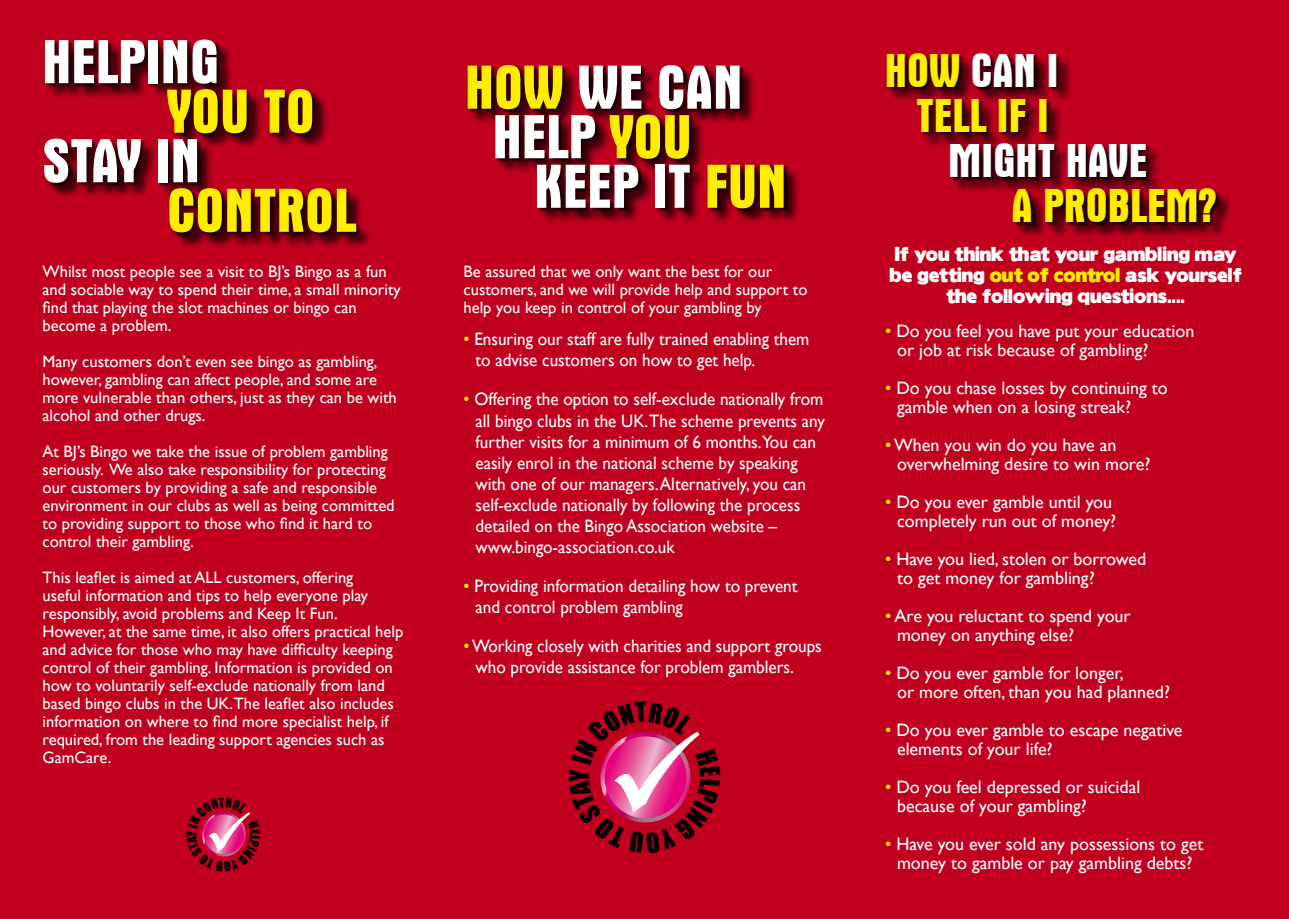
<style>
.page{position:relative;width:1289px;height:919px;background:#fff}
.page>*{position:absolute;margin:0;border:0;box-sizing:border-box;transform-origin:0 0}
.t1{font:700 condensed 63px "Aurora BT";color:#fff}
.t2{font:700 condensed 63px "Aurora BT";color:#ffed00}
.t3{font:700 condensed 48px/45px "Aurora BT";color:#ffed00;text-align:center}
.t4{font:700 condensed 48px "Aurora BT";color:#fff}
.t5{font:18px/21px "Gill Sans";color:#fff;scale:.95 1}
.t6{font:18px/19.5px "Gill Sans";color:#fff}
.t7{font:18px/21px "Boris Black Bloxx";color:#fff;text-align:center}
.t8{font:16.5px/18px "Gill Sans";color:#fff}
.s1{color:#ffed00}
.s2{color:#fff}
</style>
<div class="page">
<div style="left:0;top:0;width:1288px;height:918px;background:#c1001f"></div>
<div style="left:46px;top:41px;width:327px;height:209px;background:#000;opacity:.75"></div>
<div style="left:44px;top:39px;width:318px;height:199px;background:#000;opacity:.75"></div>
<div style="left:469px;top:67px;width:332px;height:158px;background:#000;opacity:.75"></div>
<div style="left:467px;top:64px;width:322px;height:149px;background:#000;opacity:.75"></div>
<div style="left:888px;top:55px;width:344px;height:185px;background:#000;opacity:.75"></div>
<div style="left:887px;top:54px;width:334px;height:174px;background:#000;opacity:.75"></div>
<svg style="left:201px;top:812px;width:45px;height:45px"></svg>
<svg style="left:600px;top:732px;width:91px;height:91px"></svg>
<h1 class="t1" style="left:42px;top:26px;width:179px">HELPING</h1>
<h1 class="t2" style="left:167px;top:75px;width:149px">YOU TO</h1>
<h1 class="t1" style="left:42px;top:125px;width:159px">STAY IN</h1>
<h1 class="t2" style="left:167px;top:174px;width:191px">CONTROL</h1>
<p class="t8" style="left:43px;top:263px;width:360px">Whilst most people see a visit to BJ’s Bingo as a fun and sociable way to spend their time, a small minority find that playing the slot machines or bingo can become a problem.</p>
<p class="t8" style="left:43px;top:353px;width:356px">Many customers don’t even see bingo as gambling, however, gambling can affect people, and some are more vulnerable than others, just as they can be with alcohol and other drugs.</p>
<p class="t8" style="left:43px;top:443px;width:353px">At BJ’s Bingo we take the issue of problem gambling seriously. We also take responsibility for protecting our customers by providing a safe and responsible environment in our clubs as well as being committed to providing support to those who find it hard to control their gambling.</p>
<p class="t8" style="left:43px;top:569px;width:362px">This leaflet is aimed at ALL customers, offering<br>useful information and tips to help everyone play responsibly, avoid problems and Keep It Fun.<br>However, at the same time, it also offers practical help and advice for those who may have difficulty keeping control of their gambling. Information is provided on how to voluntarily self-exclude nationally from land based bingo clubs in the UK.The leaflet also includes information on where to find more specialist help, if required, from the leading support agencies such as GamCare.</p>
<h1 class="t1" style="left:465px;top:51px;width:279px"><span class="s1">HOW</span> WE CAN</h1>
<h1 class="t1" style="left:492px;top:101px;width:201px">HELP <span class="s1">YOU</span></h1>
<h1 class="t1" style="left:534px;top:150px;width:254px">KEEP IT <span class="s1">FUN</span></h1>
<p class="t8" style="left:463px;top:263px;width:345px">Be assured that we only want the best for our customers, and we will provide help and support to help you keep in control of your gambling by</p>
<p class="t5" style="left:475px;top:329px;width:353px;text-indent:-12px"><span class="s1">•</span> Ensuring our staff are fully trained enabling them to advise customers on how to get help.</p>
<p class="t5" style="left:475px;top:389px;width:369px;text-indent:-12px"><span class="s1">•</span> Offering the option to self-exclude nationally from all bingo clubs in the UK.The scheme prevents any further visits for a minimum of 6 months.You can easily enrol in the national scheme by speaking with one of our managers. Alternatively, you can self-exclude nationally by following the process detailed on the Bingo Association website – www.bingo-association.co.uk</p>
<p class="t5" style="left:475px;top:575px;width:340px;text-indent:-12px"><span class="s1">•</span> Providing information detailing how to prevent and control problem gambling</p>
<p class="t5" style="left:475px;top:635px;width:366px;text-indent:-12px"><span class="s1">•</span> Working closely with charities and support groups who provide assistance for problem gamblers.</p>
<h2 class="t3" style="left:884px;top:48px;width:175px">HOW <span class="s2">CAN I<br></span>TELL IF I</h2>
<h2 class="t4" style="left:948px;top:133px;width:200px">MIGHT HAVE</h2>
<h2 class="t3" style="left:1011px;top:183px;width:206px">A PROBLEM?</h2>
<p class="t7" style="left:889px;top:244px;width:354px">If you think that your gambling may be getting <span class="s1">out of control</span> ask yourself the following questions....</p>
<p class="t6" style="left:897px;top:321px;width:299px;text-indent:-12px"><span class="s1">•</span> Do you feel you have put your education or job at risk because of gambling?</p>
<p class="t6" style="left:897px;top:378px;width:272px;text-indent:-12px"><span class="s1">•</span> Do you chase losses by continuing to gamble when on a losing streak?</p>
<p class="t6" style="left:897px;top:435px;width:255px;text-indent:-12px"><span class="s1">•</span> When you win do you have an overwhelming desire to win more?</p>
<p class="t6" style="left:885px;top:492px;width:233px;text-align:right"><span class="s1">•</span> Do you ever gamble until you completely run out of money?</p>
<p class="t6" style="left:897px;top:549px;width:251px;text-indent:-12px"><span class="s1">•</span> Have you lied, stolen or borrowed to get money for gambling?</p>
<p class="t6" style="left:897px;top:606px;width:235px;text-indent:-12px"><span class="s1">•</span> Are you reluctant to spend your money on anything else?</p>
<p class="t6" style="left:897px;top:663px;width:274px;text-indent:-12px"><span class="s1">•</span> Do you ever gamble for longer,<br>or more often, than you had planned?</p>
<p class="t6" style="left:897px;top:720px;width:287px;text-indent:-12px"><span class="s1">•</span> Do you ever gamble to escape negative elements of your life?</p>
<p class="t6" style="left:897px;top:777px;width:245px;text-indent:-12px"><span class="s1">•</span> Do you feel depressed or suicidal because of your gambling?</p>
<p class="t6" style="left:885px;top:834px;width:320px;text-align:center"><span class="s1">•</span> Have you ever sold any possessions to get money to gamble or pay gambling debts?</p>
</div>
